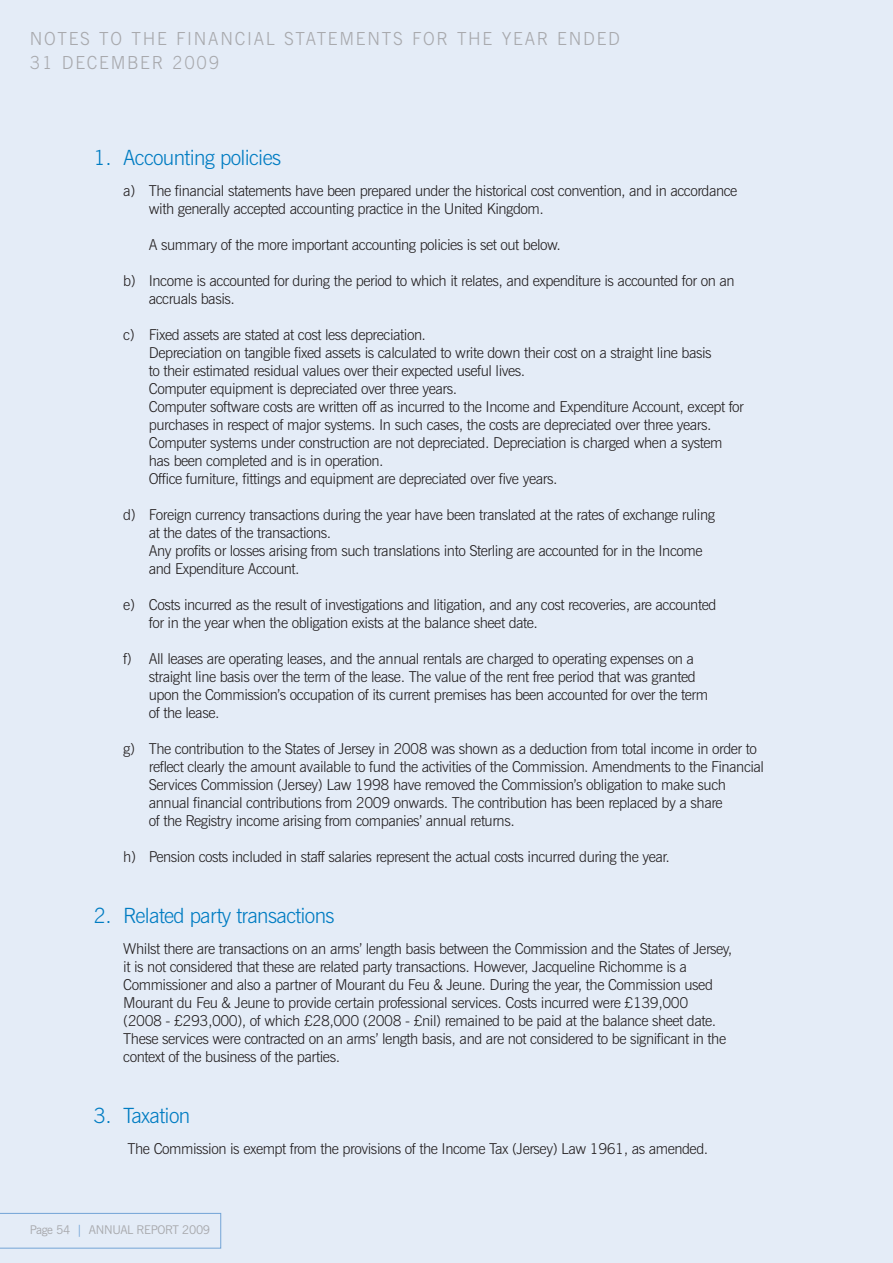
<style>
.page{position:relative;width:893px;height:1263px;background:#e4ecf7}
.page>*{position:absolute;margin:0;border:0;box-sizing:border-box;transform-origin:0 0}
.t1{font:300 21px "News Gothic BT";letter-spacing:-.03em;color:#007cc2}
.t2{font:300 18px "News Gothic BT";letter-spacing:.1em;color:#a8a9ad}
.t3{font:300 15px/18px "News Gothic BT";letter-spacing:-.03em;color:#231f20}
.t4{font:12px "News Gothic BT";letter-spacing:-.025em;color:#a8a9ad}
.s1{color:#73a4d6}
</style>
<div class="page">
<svg style="left:0;top:1213px;width:221px;height:35px"></svg>
<p class="t2" style="left:30px;top:28px;width:27px">Notes</p>
<p class="t2" style="left:99px;top:28px;width:45px">to the</p>
<p class="t2" style="left:176px;top:28px;width:12px">financial</p>
<p class="t2" style="left:284px;top:28px;width:13px">statements</p>
<p class="t2" style="left:412px;top:28px;width:13px">for</p>
<p class="t2" style="left:457px;top:28px;width:13px">the</p>
<p class="t2" style="left:502px;top:28px;width:13px">year</p>
<p class="t2" style="left:557px;top:28px;width:14px">ended</p>
<p class="t2" style="left:30px;top:52px;width:59px">31 December</p>
<p class="t2" style="left:172px;top:52px;width:49px">2009</p>
<h1 class="t1" style="left:94px;top:145px;width:189px">1. Accounting policies</h1>
<p class="t3" style="left:149px;top:181px;width:590px;text-indent:-26px">a) The financial statements have been prepared under the historical cost convention, and in accordance with generally accepted accounting practice in the United Kingdom.</p>
<p class="t3" style="left:149px;top:235px;width:414px">A summary of the more important accounting policies is set out below.</p>
<p class="t3" style="left:149px;top:271px;width:587px;text-indent:-26px">b) Income is accounted for during the period to which it relates, and expenditure is accounted for on an accruals basis.</p>
<p class="t3" style="left:149px;top:325px;width:597px;text-indent:-26px">c) Fixed assets are stated at cost less depreciation.<br>Depreciation on tangible fixed assets is calculated to write down their cost on a straight line basis<br>to their estimated residual values over their expected useful lives.<br>Computer equipment is depreciated over three years.<br>Computer software costs are written off as incurred to the Income and Expenditure Account, except for purchases in respect of major systems. In such cases, the costs are depreciated over three years.<br>Computer systems under construction are not depreciated. Depreciation is charged when a system has been completed and is in operation.<br>Office furniture, fittings and equipment are depreciated over five years.</p>
<p class="t3" style="left:149px;top:505px;width:568px;text-indent:-26px">d) Foreign currency transactions during the year have been translated at the rates of exchange ruling at the dates of the transactions.<br>Any profits or losses arising from such translations into Sterling are accounted for in the Income and Expenditure Account.</p>
<p class="t3" style="left:149px;top:595px;width:569px;text-indent:-26px">e) Costs incurred as the result of investigations and litigation, and any cost recoveries, are accounted for in the year when the obligation exists at the balance sheet date.</p>
<p class="t3" style="left:149px;top:649px;width:561px;text-indent:-26px">f) All leases are operating leases, and the annual rentals are charged to operating expenses on a straight line basis over the term of the lease. The value of the rent free period that was granted upon the Commission’s occupation of its current premises has been accounted for over the term of the lease.</p>
<p class="t3" style="left:149px;top:739px;width:617px;text-indent:-26px">g) The contribution to the States of Jersey in 2008 was shown as a deduction from total income in order to reflect clearly the amount available to fund the activities of the Commission. Amendments to the Financial Services Commission (Jersey) Law 1998 have removed the Commission’s obligation to make such annual financial contributions from 2009 onwards. The contribution has been replaced by a share<br>of the Registry income arising from companies’ annual returns.</p>
<p class="t3" style="left:123px;top:847px;width:548px">h) Pension costs included in staff salaries represent the actual costs incurred during the year.</p>
<h1 class="t1" style="left:94px;top:903px;width:243px">2. Related party transactions</h1>
<p class="t3" style="left:123px;top:939px;width:611px">Whilst there are transactions on an arms’ length basis between the Commission and the States of Jersey, it is not considered that these are related party transactions. However, Jacqueline Richomme is a Commissioner and also a partner of Mourant du Feu &amp; Jeune. During the year, the Commission used Mourant du Feu &amp; Jeune to provide certain professional services. Costs incurred were £139,000<br>(2008 - £293,000), of which £28,000 (2008 - £nil) remained to be paid at the balance sheet date.<br>These services were contracted on an arms’ length basis, and are not considered to be significant in the context of the business of the parties.</p>
<h1 class="t1" style="left:94px;top:1103px;width:98px">3. Taxation</h1>
<p class="t3" style="left:128px;top:1139px;width:582px">The Commission is exempt from the provisions of the Income Tax (Jersey) Law 1961, as amended.</p>
<p class="t4" style="left:30px;top:1223px;width:182px">Page 54 <span class="s1">|</span> ANNUAL REPORT 2009</p>
</div>
